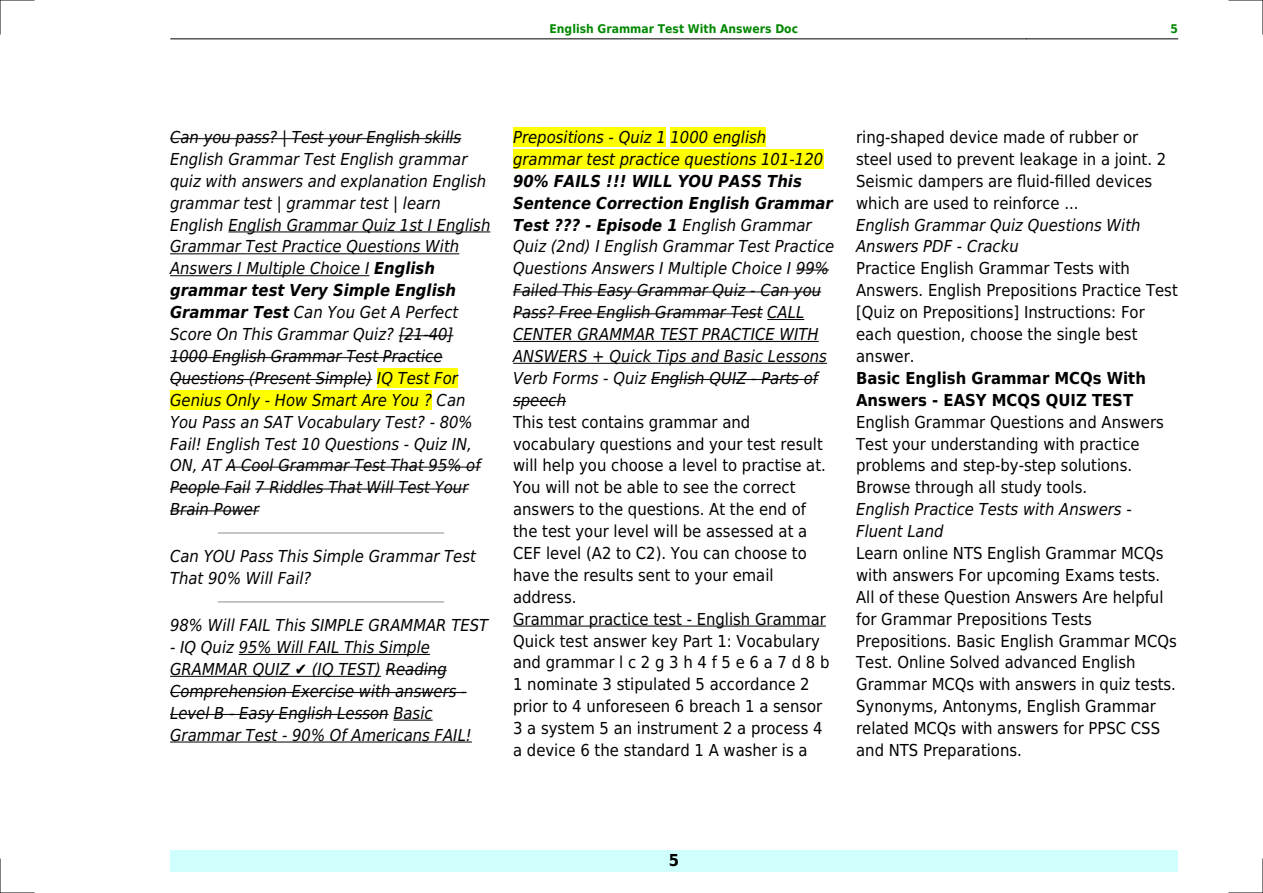
<style>
.page{position:relative;width:1263px;height:893px;background:#fff}
.page>*{position:absolute;margin:0;border:0;box-sizing:border-box;transform-origin:0 0}
.t1{font:italic 16.5px/21.9px "DejaVu Sans Condensed";color:#000}
.t2{font:16.5px/21.9px "DejaVu Sans Condensed";color:#000}
.t3{font:700 16.5px/21.9px "DejaVu Sans Condensed";color:#000}
.t4{font:700 12px "DejaVu Sans Condensed";color:#080}
.s1{font-weight:700}
</style>
<div class="page">
<hr style="left:170px;top:39px;width:151px;height:1px;background:#000">
<hr style="left:321px;top:39px;width:705px;height:1px;background:#000">
<hr style="left:1027px;top:39px;width:151px;height:1px;background:#000">
<div style="left:170px;top:850px;width:1008px;height:22px;background:#cffffc"></div>
<hr style="left:170px;top:138px;width:291px;height:1px;background:#000">
<hr style="left:228px;top:232px;width:262px;height:1px;background:#000">
<hr style="left:170px;top:253px;width:289px;height:1px;background:#000">
<hr style="left:170px;top:275px;width:199px;height:1px;background:#000">
<hr style="left:399px;top:335px;width:54px;height:1px;background:#000">
<hr style="left:170px;top:357px;width:272px;height:1px;background:#000">
<hr style="left:170px;top:379px;width:202px;height:1px;background:#000">
<div style="left:377px;top:368px;width:81px;height:20px;background:#ff0"></div>
<div style="left:170px;top:390px;width:262px;height:20px;background:#ff0"></div>
<hr style="left:226px;top:467px;width:255px;height:1px;background:#000">
<hr style="left:170px;top:489px;width:81px;height:1px;background:#000">
<hr style="left:255px;top:489px;width:213px;height:1px;background:#000">
<hr style="left:170px;top:510px;width:89px;height:1px;background:#000">
<hr style="left:218px;top:532px;width:226px;height:2px;background:#999">
<hr style="left:218px;top:601px;width:226px;height:1px;background:#999">
<hr style="left:239px;top:654px;width:191px;height:1px;background:#000">
<hr style="left:170px;top:676px;width:211px;height:1px;background:#000">
<hr style="left:386px;top:670px;width:61px;height:1px;background:#000">
<hr style="left:170px;top:692px;width:297px;height:1px;background:#000">
<hr style="left:170px;top:714px;width:219px;height:1px;background:#000">
<hr style="left:393px;top:720px;width:40px;height:1px;background:#000">
<hr style="left:170px;top:742px;width:302px;height:1px;background:#000">
<div style="left:513px;top:128px;width:153px;height:19px;background:#ff0"></div>
<div style="left:670px;top:128px;width:96px;height:19px;background:#ff0"></div>
<div style="left:513px;top:150px;width:310px;height:19px;background:#ff0"></div>
<hr style="left:796px;top:270px;width:33px;height:1px;background:#000">
<hr style="left:513px;top:292px;width:308px;height:1px;background:#000">
<hr style="left:513px;top:313px;width:249px;height:1px;background:#000">
<hr style="left:767px;top:319px;width:37px;height:1px;background:#000">
<hr style="left:513px;top:341px;width:306px;height:1px;background:#000">
<hr style="left:513px;top:363px;width:314px;height:1px;background:#000">
<hr style="left:651px;top:379px;width:167px;height:1px;background:#000">
<hr style="left:513px;top:401px;width:53px;height:1px;background:#000">
<hr style="left:513px;top:626px;width:313px;height:1px;background:#000">
<hr style="left:0;top:0;width:34px;height:1px;background:#000">
<hr style="left:1229px;top:0;width:34px;height:1px;background:#000">
<hr style="left:0;top:892px;width:34px;height:1px;background:#000">
<hr style="left:1229px;top:892px;width:34px;height:1px;background:#000">
<hr style="left:0;top:0;width:1px;height:34px;background:#000">
<hr style="left:0;top:859px;width:1px;height:34px;background:#000">
<hr style="left:1262px;top:0;width:1px;height:34px;background:#000">
<hr style="left:1262px;top:859px;width:1px;height:34px;background:#000">
<p class="t4" style="left:550px;top:21px;width:250px">English Grammar Test With Answers Doc</p>
<p class="t4" style="left:1170px;top:21px;width:9px">5</p>
<p class="t1" style="left:170px;top:126px;width:322px">Can you pass? | Test your English skills English Grammar Test English grammar quiz with answers and explanation English grammar test | grammar test | learn English English Grammar Quiz 1st I English Grammar Test Practice Questions With Answers I Multiple Choice I <span class="s1">English grammar test Very Simple English Grammar Test</span> Can You Get A Perfect Score On This Grammar Quiz? [21-40] 1000 English Grammar Test Practice Questions (Present Simple) IQ Test For Genius Only - How Smart Are You ? Can You Pass an SAT Vocabulary Test? - 80% Fail! English Test 10 Questions - Quiz IN, ON, AT A Cool Grammar Test That 95% of People Fail 7 Riddles That Will Test Your Brain Power</p>
<p class="t1" style="left:170px;top:546px;width:307px">Can YOU Pass This Simple Grammar Test<br>That 90% Will Fail?</p>
<p class="t1" style="left:170px;top:614px;width:320px">98% Will FAIL This SIMPLE GRAMMAR TEST</p>
<p class="t1" style="left:170px;top:636px;width:261px">- IQ Quiz 95% Will FAIL This Simple<br>GRAMMAR QUIZ</p>
<p class="t1" style="left:170px;top:658px;width:303px;text-indent:142px">(IQ TEST) Reading<br>Comprehension Exercise with answers -<br>Level B - Easy English Lesson Basic<br>Grammar Test - 90% Of Americans FAIL!</p>
<p class="t1" style="left:513px;top:126px;width:312px">Prepositions - Quiz 1 1000 english grammar test practice questions 101-120</p>
<p class="t1" style="left:513px;top:170px;width:323px"><span class="s1">90% FAILS !!! WILL YOU PASS This Sentence Correction English Grammar Test ??? - Episode 1</span> English Grammar Quiz (2nd) I English Grammar Test Practice Questions Answers I Multiple Choice I 99% Failed This Easy Grammar Quiz - Can you Pass? Free English Grammar Test CALL CENTER GRAMMAR TEST PRACTICE WITH ANSWERS + Quick Tips and Basic Lessons Verb Forms - Quiz English QUIZ - Parts of speech</p>
<p class="t2" style="left:513px;top:411px;width:318px">This test contains grammar and vocabulary questions and your test result will help you choose a level to practise at.<br>You will not be able to see the correct answers to the questions. At the end of the test your level will be assessed at a CEF level (A2 to C2). You can choose to have the results sent to your email address.<br>Grammar practice test - English Grammar Quick test answer key Part 1: Vocabulary and grammar l c 2 g 3 h 4 f 5 e 6 a 7 d 8 b 1 nominate 3 stipulated 5 accordance 2 prior to 4 unforeseen 6 breach 1 a sensor 3 a system 5 an instrument 2 a process 4 a device 6 the standard 1 A washer is a</p>
<p class="t2" style="left:856px;top:126px;width:312px">ring-shaped device made of rubber or steel used to prevent leakage in a joint. 2<br>Seismic dampers are fluid-filled devices which are used to reinforce ...</p>
<p class="t1" style="left:856px;top:214px;width:286px">English Grammar Quiz Questions With<br>Answers PDF - Cracku</p>
<p class="t2" style="left:856px;top:258px;width:323px">Practice English Grammar Tests with Answers. English Prepositions Practice Test [Quiz on Prepositions] Instructions: For each question, choose the single best answer.</p>
<p class="t3" style="left:856px;top:367px;width:291px">Basic English Grammar MCQs With<br>Answers - EASY MCQS QUIZ TEST</p>
<p class="t2" style="left:856px;top:411px;width:309px">English Grammar Questions and Answers Test your understanding with practice problems and step-by-step solutions.<br>Browse through all study tools.</p>
<p class="t1" style="left:856px;top:498px;width:277px">English Practice Tests with Answers -<br>Fluent Land</p>
<p class="t2" style="left:856px;top:542px;width:322px">Learn online NTS English Grammar MCQs with answers For upcoming Exams tests.<br>All of these Question Answers Are helpful for Grammar Prepositions Tests Prepositions. Basic English Grammar MCQs Test. Online Solved advanced English Grammar MCQs with answers in quiz tests.<br>Synonyms, Antonyms, English Grammar related MCQs with answers for PPSC CSS and NTS Preparations.</p>
<p class="t3" style="left:669px;top:850px;width:12px">5</p>
</div>
